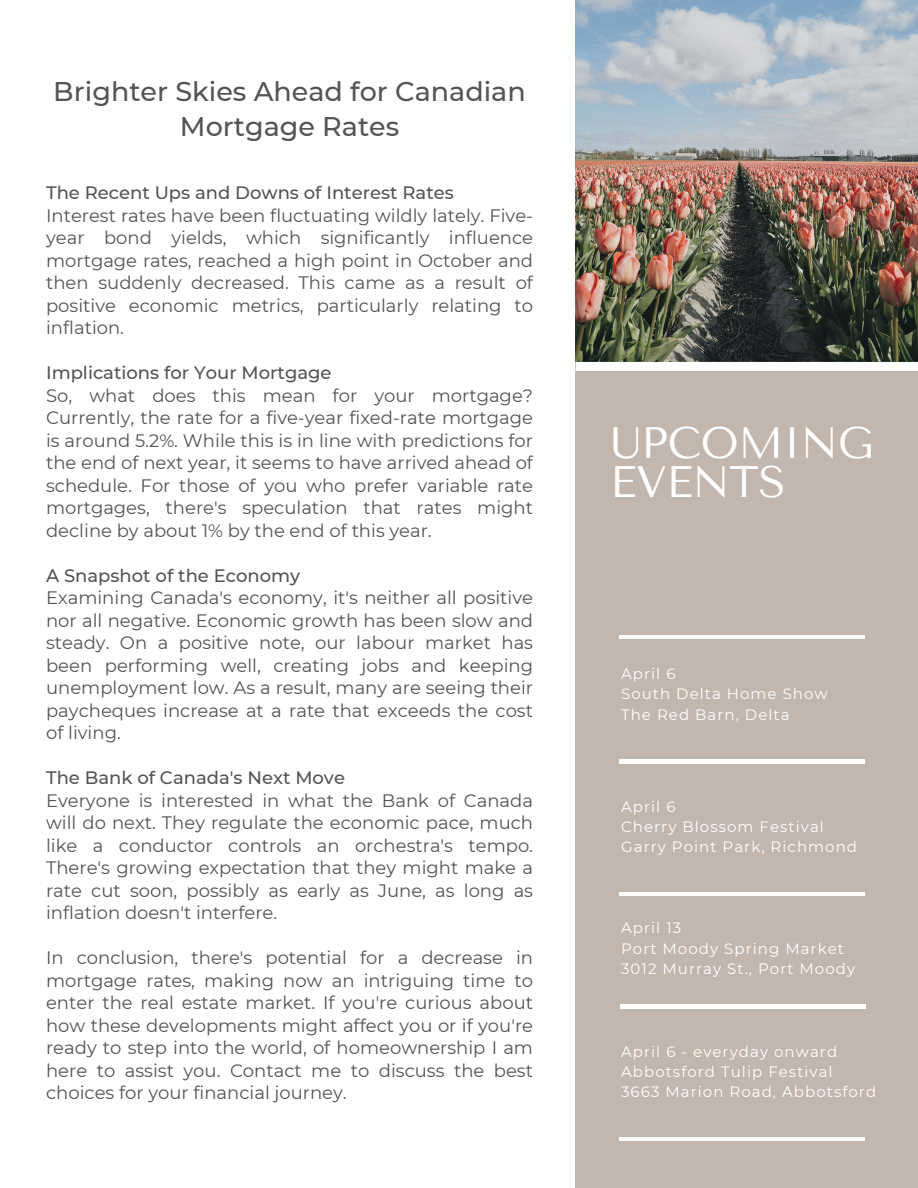
<style>
.page{position:relative;width:918px;height:1188px;background:#fff}
.page>*{position:absolute;margin:0;border:0;box-sizing:border-box;transform-origin:0 0}
.t1{font:43.8px/39.3px "Tenor Sans";letter-spacing:-.005em;color:#fff}
.t2{font:500 27px/34.8px "Montserrat";color:#545454;text-align:center}
.t3{font:18px/22.5px "Montserrat";color:#545454}
.t4{font:15px "Montserrat";letter-spacing:.07em;color:#fff}
.s1{font-weight:500}
</style>
<div class="page">
<div style="left:575px;top:0;width:343px;height:1188px;background:#c3b6ad"></div>
<hr style="left:620px;top:635px;width:245px;height:3px;background:#fff">
<hr style="left:620px;top:760px;width:245px;height:3px;background:#fff">
<hr style="left:620px;top:892px;width:245px;height:4px;background:#fff">
<hr style="left:621px;top:1005px;width:245px;height:3px;background:#fff">
<hr style="left:620px;top:1138px;width:245px;height:3px;background:#fff">
<img style="left:575px;top:0;width:343px;height:362px">
<div style="left:575px;top:362px;width:343px;height:9px;background:#fff"></div>
<p class="t2" style="left:53px;top:74px;width:474px">Brighter Skies Ahead for Canadian<br>Mortgage Rates</p>
<p class="t3" style="left:46px;top:181px;width:489px"><span class="s1">The Recent Ups and Downs of Interest Rates<br></span>Interest rates have been fluctuating wildly lately. Five&shy;year bond yields, which significantly influence mortgage rates, reached a high point in October and then suddenly decreased. This came as a result of positive economic metrics, particularly relating to inflation.</p>
<p class="t3" style="left:46px;top:361px;width:488px"><span class="s1">Implications for Your Mortgage<br></span>So, what does this mean for your mortgage?<br>Currently, the rate for a five-year fixed-rate mortgage is around 5.2%. While this is in line with predictions for the end of next year, it seems to have arrived ahead of schedule. For those of you who prefer variable rate mortgages, there's speculation that rates might decline by about 1% by the end of this year.</p>
<p class="t3" style="left:46px;top:564px;width:488px"><span class="s1">A Snapshot of the Economy<br></span>Examining Canada's economy, it's neither all positive nor all negative. Economic growth has been slow and steady. On a positive note, our labour market has been performing well, creating jobs and keeping unemployment low. As a result, many are seeing their paycheques increase at a rate that exceeds the cost of living.</p>
<p class="t3" style="left:46px;top:766px;width:488px"><span class="s1">The Bank of Canada's Next Move<br></span>Everyone is interested in what the Bank of Canada will do next. They regulate the economic pace, much like a conductor controls an orchestra's tempo.<br>There's growing expectation that they might make a rate cut soon, possibly as early as June, as long as inflation doesn't interfere.</p>
<p class="t3" style="left:46px;top:946px;width:489px;text-align:justify">In conclusion, there's potential for a decrease in mortgage rates, making now an intriguing time to enter the real estate market. If you're curious about how these developments might affect you or if you're ready to step into the world, of homeownership I am here to assist you. Contact me to discuss the best choices for your financial journey.</p>
<p class="t1" style="left:610px;top:423px;width:265px">UPCOMING<br>EVENTS</p>
<p class="t4" style="left:621px;top:665px;width:56px">April 6</p>
<p class="t4" style="left:621px;top:685px;width:208px">South Delta Home Show</p>
<p class="t4" style="left:621px;top:705px;width:170px">The Red Barn, Delta</p>
<h2 class="t4" style="left:621px;top:797px;width:56px">April 6</h2>
<h3 class="t4" style="left:621px;top:818px;width:204px">Cherry Blossom Festival</h3>
<h3 class="t4" style="left:621px;top:838px;width:237px">Garry Point Park, Richmond</h3>
<h3 class="t4" style="left:621px;top:919px;width:62px">April 13</h3>
<h3 class="t4" style="left:621px;top:939px;width:224px">Port Moody Spring Market</h3>
<h3 class="t4" style="left:621px;top:959px;width:236px">3012 Murray St., Port Moody</h3>
<p class="t4" style="left:621px;top:1042px;width:218px">April 6 - everyday onward</p>
<p class="t4" style="left:621px;top:1063px;width:213px">Abbotsford Tulip Festival</p>
<p class="t4" style="left:621px;top:1083px;width:257px">3663 Marion Road, Abbotsford</p>
</div>
